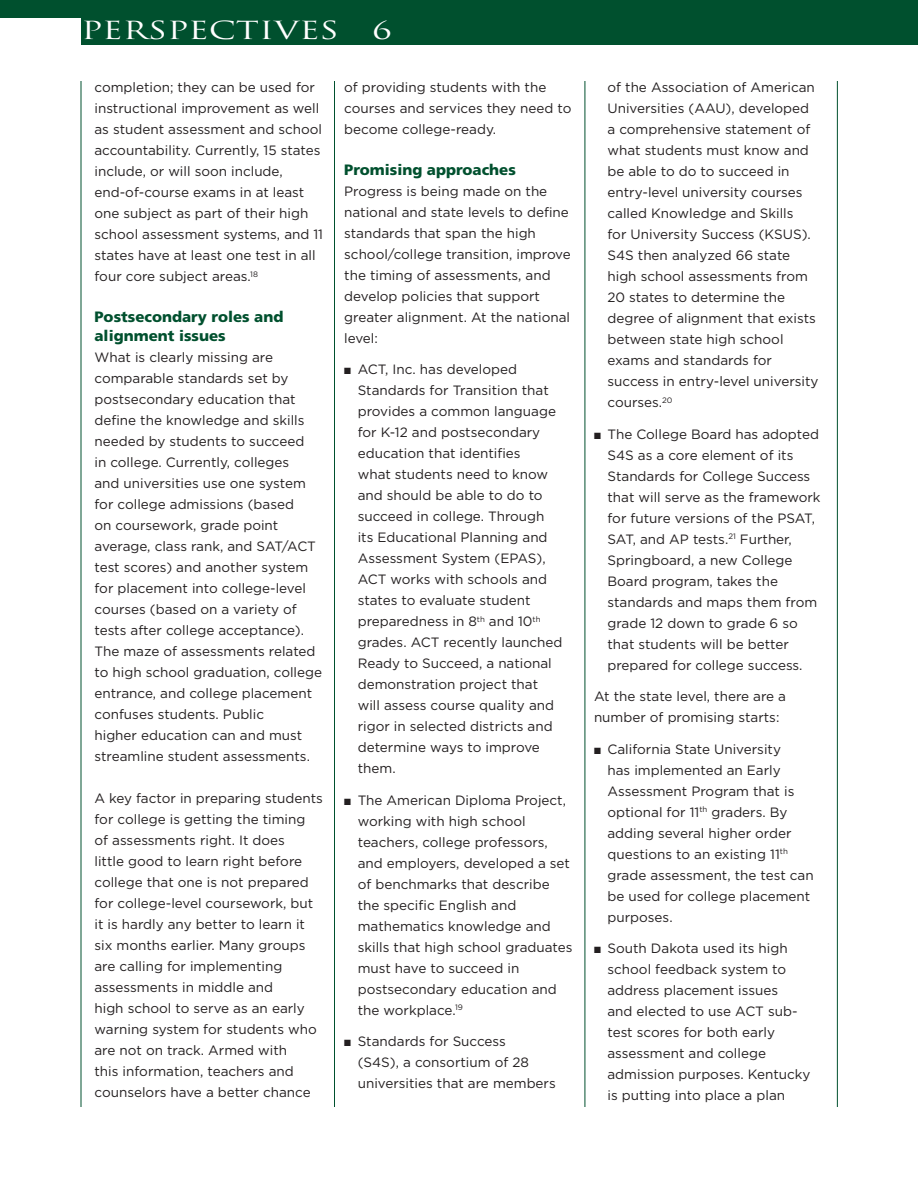
<style>
.page{position:relative;width:918px;height:1188px;background:#fff}
.page>*{position:absolute;margin:0;border:0;box-sizing:border-box;transform-origin:0 0}
.t1{font:24.3px "Trajan Pro";color:#fff;scale:1.39 1}
.t2{font:900 15px/19.5px "Frutiger";color:#00502e}
.t3{font:13.5px/21px "Gotham";color:#231f20}
</style>
<div class="page">
<div style="left:81px;top:0;width:837px;height:45px;background:#00502e"></div>
<div style="left:0;top:0;width:918px;height:18px;background:#00502e"></div>
<hr style="left:81px;top:81px;width:1px;height:1026px;background:#00502e">
<hr style="left:334px;top:81px;width:1px;height:1026px;background:#00502e">
<hr style="left:585px;top:81px;width:1px;height:1026px;background:#00502e">
<hr style="left:837px;top:81px;width:1px;height:1026px;background:#00502e">
<h1 class="t1" style="left:81px;top:15px;width:187px">PERSPECTIVES</h1>
<h1 class="t1" style="left:373px;top:15px;width:15px">6</h1>
<p class="t3" style="left:94px;top:77px;width:230px">completion; they can be used for instructional improvement as well as student assessment and school accountability. Currently, 15 states include, or will soon include, end-of-course exams in at least one subject as part of their high school assessment systems, and 11 states have at least one test in all four core subject areas.<sup>18</sup></p>
<p class="t2" style="left:94px;top:307px;width:190px">Postsecondary roles and alignment issues</p>
<p class="t3" style="left:94px;top:347px;width:229px">What is clearly missing are comparable standards set by postsecondary education that define the knowledge and skills needed by students to succeed<br>in college. Currently, colleges<br>and universities use one system for college admissions (based<br>on coursework, grade point average, class rank, and SAT/ACT test scores) and another system for placement into college-level courses (based on a variety of tests after college acceptance).<br>The maze of assessments related to high school graduation, college entrance, and college placement confuses students. Public<br>higher education can and must streamline student assessments.</p>
<p class="t3" style="left:94px;top:788px;width:230px">A key factor in preparing students for college is getting the timing<br>of assessments right. It does<br>little good to learn right before college that one is not prepared for college-level coursework, but it is hardly any better to learn it six months earlier. Many groups are calling for implementing assessments in middle and<br>high school to serve as an early warning system for students who are not on track. Armed with<br>this information, teachers and counselors have a better chance</p>
<p class="t3" style="left:344px;top:77px;width:229px">of providing students with the courses and services they need to become college-ready.</p>
<p class="t2" style="left:344px;top:160px;width:173px">Promising approaches</p>
<p class="t3" style="left:344px;top:180px;width:228px">Progress is being made on the national and state levels to define standards that span the high school/college transition, improve the timing of assessments, and develop policies that support greater alignment. At the national level:</p>
<p class="t3" style="left:358px;top:359px;width:206px;text-indent:-13px">■ ACT, Inc. has developed<br>Standards for Transition that provides a common language for K-12 and postsecondary education that identifies<br>what students need to know and should be able to do to succeed in college. Through its Educational Planning and<br>Assessment System (EPAS),<br>ACT works with schools and states to evaluate student preparedness in 8<sup>th</sup> and 10<sup>th </sup>grades. ACT recently launched<br>Ready to Succeed, a national demonstration project that will assess course quality and rigor in selected districts and determine ways to improve them.</p>
<p class="t3" style="left:358px;top:789px;width:216px;text-indent:-14px">■ The American Diploma Project, working with high school teachers, college professors, and employers, developed a set of benchmarks that describe the specific English and mathematics knowledge and skills that high school graduates must have to succeed in postsecondary education and the workplace.<sup>19</sup></p>
<p class="t3" style="left:358px;top:1031px;width:200px;text-indent:-14px">■ Standards for Success<br>(S4S), a consortium of 28 universities that are members</p>
<p class="t3" style="left:608px;top:77px;width:213px">of the Association of American<br>Universities (AAU), developed a comprehensive statement of what students must know and be able to do to succeed in entry-level university courses called Knowledge and Skills<br>for University Success (KSUS).<br>S4S then analyzed 66 state high school assessments from<br>20 states to determine the degree of alignment that exists between state high school exams and standards for success in entry-level university courses.<sup>20</sup></p>
<p class="t3" style="left:608px;top:423px;width:215px;text-indent:-14px">■ The College Board has adopted<br>S4S as a core element of its<br>Standards for College Success that will serve as the framework for future versions of the PSAT,<br>SAT, and AP tests.<sup>21</sup> Further,<br>Springboard, a new College<br>Board program, takes the standards and maps them from grade 12 down to grade 6 so that students will be better prepared for college success.</p>
<p class="t3" style="left:594px;top:686px;width:194px">At the state level, there are a number of promising starts:</p>
<p class="t3" style="left:608px;top:738px;width:208px;text-indent:-14px">■ California State University<br>has implemented an Early<br>Assessment Program that is optional for 11<sup>th</sup> graders. By adding several higher order questions to an existing 11<sup>th </sup>grade assessment, the test can be used for college placement purposes.</p>
<p class="t3" style="left:608px;top:938px;width:204px;text-indent:-14px">■ South Dakota used its high school feedback system to address placement issues<br>and elected to use ACT sub&shy;test scores for both early assessment and college admission purposes. Kentucky is putting into place a plan</p>
</div>
